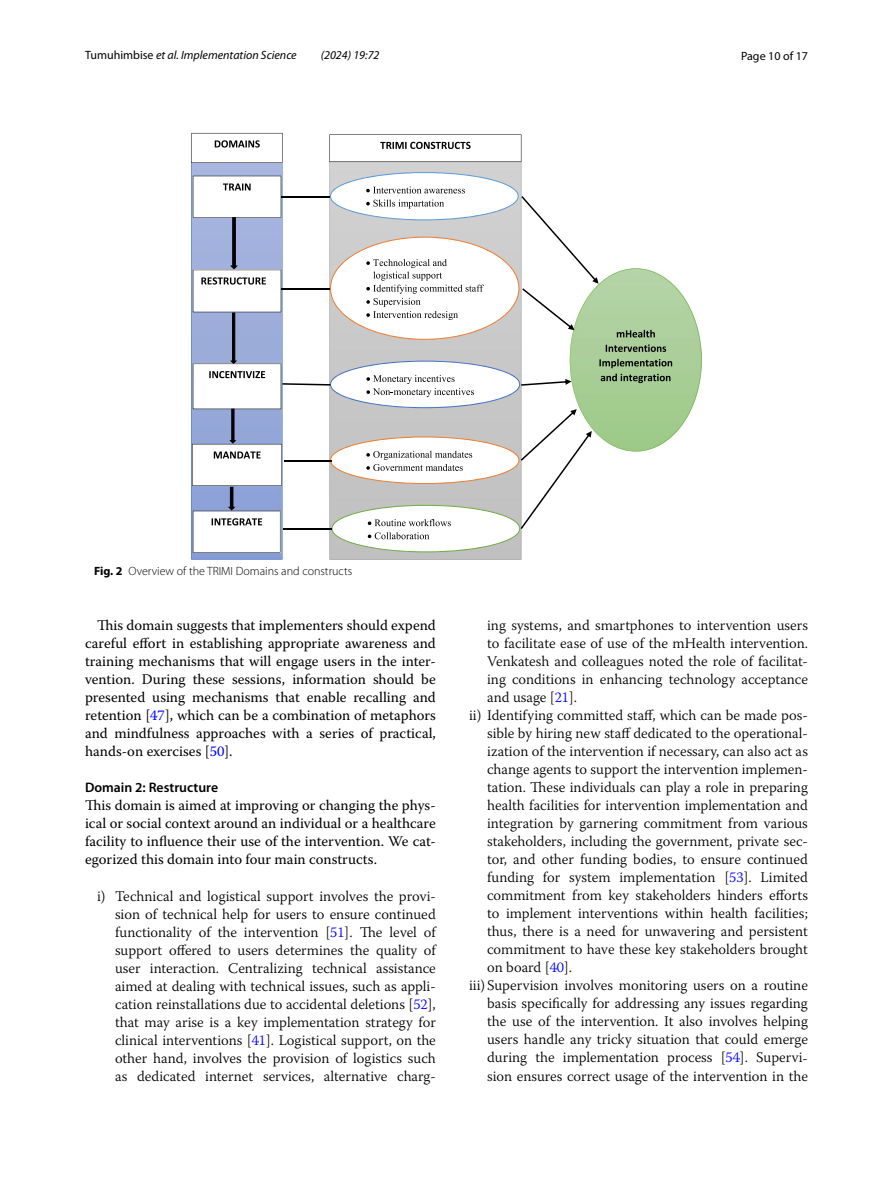
<style>
.page{position:relative;width:893px;height:1187px;background:#fff}
.page>*{position:absolute;margin:0;border:0;box-sizing:border-box;transform-origin:0 0}
.t1{font:300 14.7px/18px "Warnock Pro";color:#000;text-align:justify}
.t2{font:14.7px/18px "Warnock Pro";color:#000;text-align:justify}
.t3{font:600 13.8px "Myriad Pro";color:#000}
.t4{font:italic 12px "Myriad Pro";color:#000}
.t5{font:300 12px "Myriad Pro";color:#000}
.t6{font:12px "Myriad Pro";color:#000}
.s1{font-style:normal}
.s2{font-weight:700}
.s3{color:#00f}
</style>
<div class="page">
<svg style="left:191px;top:133px;width:511px;height:426px"></svg>
<p class="t4" style="left:85px;top:48px;width:213px"><span class="s1">Tumuhimbise</span> et al. Implementation Science</p>
<p class="t4" style="left:321px;top:48px;width:60px">(2024) 19:72</p>
<p class="t6" style="left:741px;top:48px;width:68px">Page 10 of 17</p>
<p class="t5" style="left:94px;top:564px;width:260px"><span class="s2">Fig. 2</span> Overview of the TRIMI Domains and constructs</p>
<p class="t2" style="left:85px;top:616px;width:352px;text-indent:12px">This domain suggests that implementers should expend careful effort in establishing appropriate awareness and training mechanisms that will engage users in the inter&shy;vention. During these sessions, information should be presented using mechanisms that enable recalling and retention [<span class="s3">47</span>], which can be a combination of metaphors and mindfulness approaches with a series of practical, hands-on exercises [<span class="s3">50</span>].</p>
<p class="t3" style="left:85px;top:779px;width:135px">Domain 2: Restructure</p>
<p class="t2" style="left:85px;top:796px;width:352px">This domain is aimed at improving or changing the phys&shy;ical or social context around an individual or a healthcare facility to influence their use of the intervention. We cat&shy;egorized this domain into four main constructs.</p>
<p class="t1" style="left:115px;top:887px;width:322px;text-indent:-18px">i) Technical and logistical support involves the provi&shy;sion of technical help for users to ensure continued functionality of the intervention [<span class="s3">51</span>]. The level of support offered to users determines the quality of user interaction. Centralizing technical assistance aimed at dealing with technical issues, such as appli&shy;cation reinstallations due to accidental deletions [<span class="s3">52</span>], that may arise is a key implementation strategy for clinical interventions [<span class="s3">41</span>]. Logistical support, on the other hand, involves the provision of logistics such as dedicated internet services, alternative charg-</p>
<p class="t1" style="left:487px;top:616px;width:322px">ing systems, and smartphones to intervention users</p>
<p class="t1" style="left:487px;top:634px;width:322px">to facilitate ease of use of the mHealth intervention.</p>
<p class="t1" style="left:487px;top:652px;width:322px">Venkatesh and colleagues noted the role of facilitat-</p>
<p class="t1" style="left:487px;top:670px;width:322px">ing conditions in enhancing technology acceptance</p>
<p class="t1" style="left:487px;top:688px;width:91px">and usage [<span class="s3">21</span>].</p>
<p class="t1" style="left:469px;top:706px;width:340px">ii) Identifying committed staff, which can be made pos-</p>
<p class="t1" style="left:487px;top:724px;width:322px">sible by hiring new staff dedicated to the operational-</p>
<p class="t1" style="left:487px;top:742px;width:322px">ization of the intervention if necessary, can also act as</p>
<p class="t1" style="left:487px;top:760px;width:322px">change agents to support the intervention implemen-</p>
<p class="t1" style="left:487px;top:778px;width:322px">tation. These individuals can play a role in preparing</p>
<p class="t1" style="left:487px;top:796px;width:322px">health facilities for intervention implementation and</p>
<p class="t1" style="left:487px;top:814px;width:322px">integration by garnering commitment from various</p>
<p class="t1" style="left:487px;top:832px;width:322px">stakeholders, including the government, private sec-</p>
<p class="t1" style="left:487px;top:850px;width:322px">tor, and other funding bodies, to ensure continued</p>
<p class="t1" style="left:487px;top:868px;width:322px">funding for system implementation [<span class="s3">53</span>]. Limited</p>
<p class="t1" style="left:487px;top:886px;width:322px">commitment from key stakeholders hinders efforts</p>
<p class="t1" style="left:487px;top:904px;width:322px">to implement interventions within health facilities;</p>
<p class="t1" style="left:487px;top:922px;width:322px">thus, there is a need for unwavering and persistent</p>
<p class="t1" style="left:487px;top:940px;width:322px">commitment to have these key stakeholders brought</p>
<p class="t1" style="left:487px;top:958px;width:86px">on board [<span class="s3">40</span>].</p>
<p class="t1" style="left:469px;top:976px;width:340px">iii)Supervision involves monitoring users on a routine</p>
<p class="t1" style="left:487px;top:994px;width:322px">basis specifically for addressing any issues regarding</p>
<p class="t1" style="left:487px;top:1012px;width:322px">the use of the intervention. It also involves helping</p>
<p class="t1" style="left:487px;top:1030px;width:322px">users handle any tricky situation that could emerge</p>
<p class="t1" style="left:487px;top:1048px;width:322px">during the implementation process [<span class="s3">54</span>]. Supervi-</p>
<p class="t1" style="left:487px;top:1066px;width:322px">sion ensures correct usage of the intervention in the</p>
</div>
